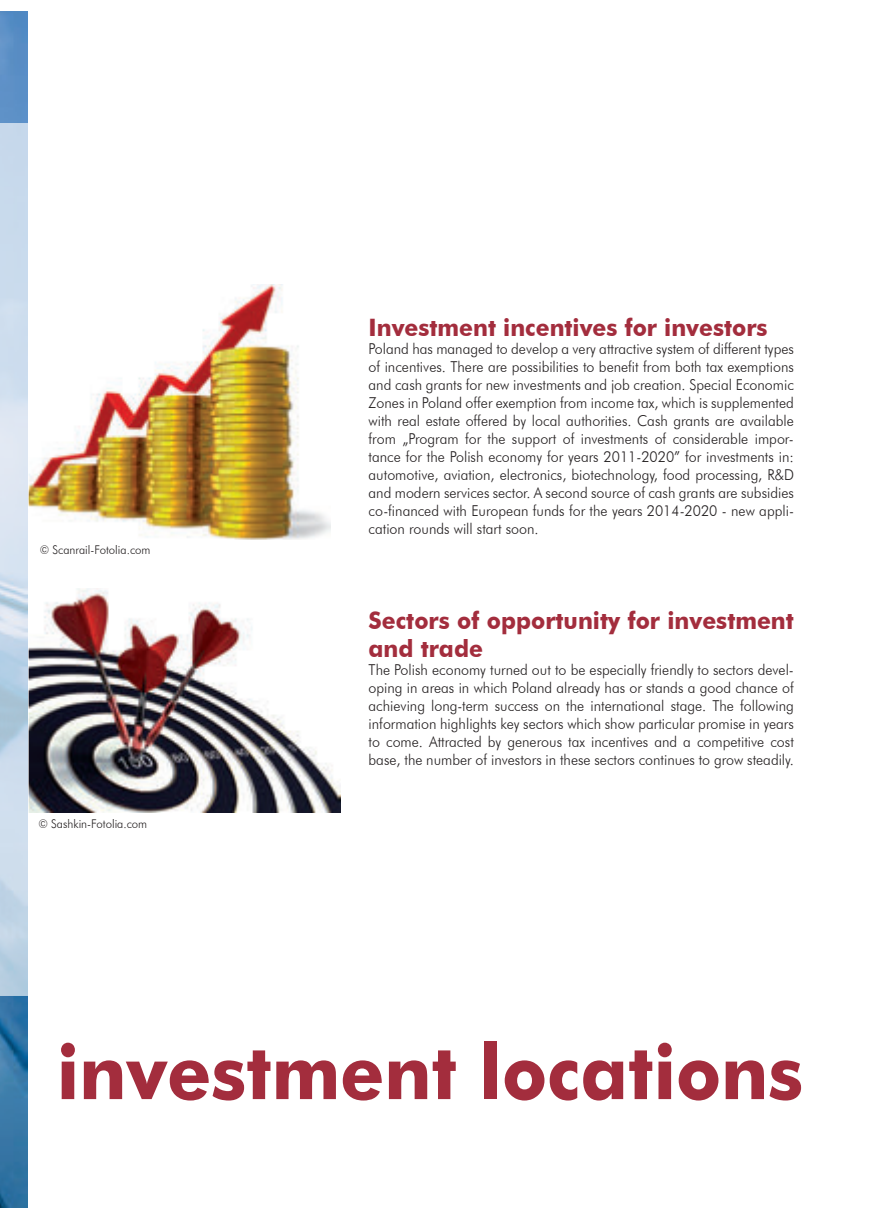
<style>
.page{position:relative;width:879px;height:1219px;background:#fff}
.page>*{position:absolute;margin:0;border:0;box-sizing:border-box;transform-origin:0 0}
.t1{font:700 76px "Futura BT";color:#a32d3d;scale:.95 1}
.t2{font:700 24px/28px "Futura BT";color:#a32d3d;scale:.95 1}
.t3{font:300 15px/18px "Futura BT";color:#231f20;text-align:justify;scale:.95 1}
.t4{font:300 12px "Futura BT";color:#231f20;scale:.95 1}
</style>
<div class="page">
<img style="left:0;top:11px;width:27px;height:1197px">
<img style="left:28px;top:284px;width:302px;height:255px">
<img style="left:28px;top:589px;width:312px;height:223px">
<img style="left:0;top:123px;width:28px;height:872px">
<p class="t4" style="left:40px;top:543px;width:118px">© Scanrail-Fotolia.com</p>
<p class="t4" style="left:39px;top:816px;width:116px">© Sashkin-Fotolia.com</p>
<h2 class="t2" style="left:369px;top:313px;width:421px">Investment incentives for investors</h2>
<p class="t3" style="left:369px;top:339px;width:449px">Poland has managed to develop a very attractive system of different types of incentives. There are possibilities to benefit from both tax exemptions and cash grants for new investments and job creation. Special Economic Zones in Poland offer exemption from income tax, which is supplemented with real estate offered by local authorities. Cash grants are available from „Program for the support of investments of considerable impor&shy;tance for the Polish economy for years 2011-2020” for investments in: automotive, aviation, electronics, biotechnology, food processing, R&amp;D and modern services sector. A second source of cash grants are subsidies co-financed with European funds for the years 2014-2020 - new appli&shy;cation rounds will start soon.</p>
<h2 class="t2" style="left:369px;top:606px;width:449px">Sectors of opportunity for investment and trade</h2>
<p class="t3" style="left:369px;top:661px;width:449px">The Polish economy turned out to be especially friendly to sectors devel&shy;oping in areas in which Poland already has or stands a good chance of achieving long-term success on the international stage. The following information highlights key sectors which show particular promise in years to come. Attracted by generous tax incentives and a competitive cost base, the number of investors in these sectors continues to grow steadily.</p>
<h1 class="t1" style="left:57px;top:1026px;width:787px">investment locations</h1>
</div>
